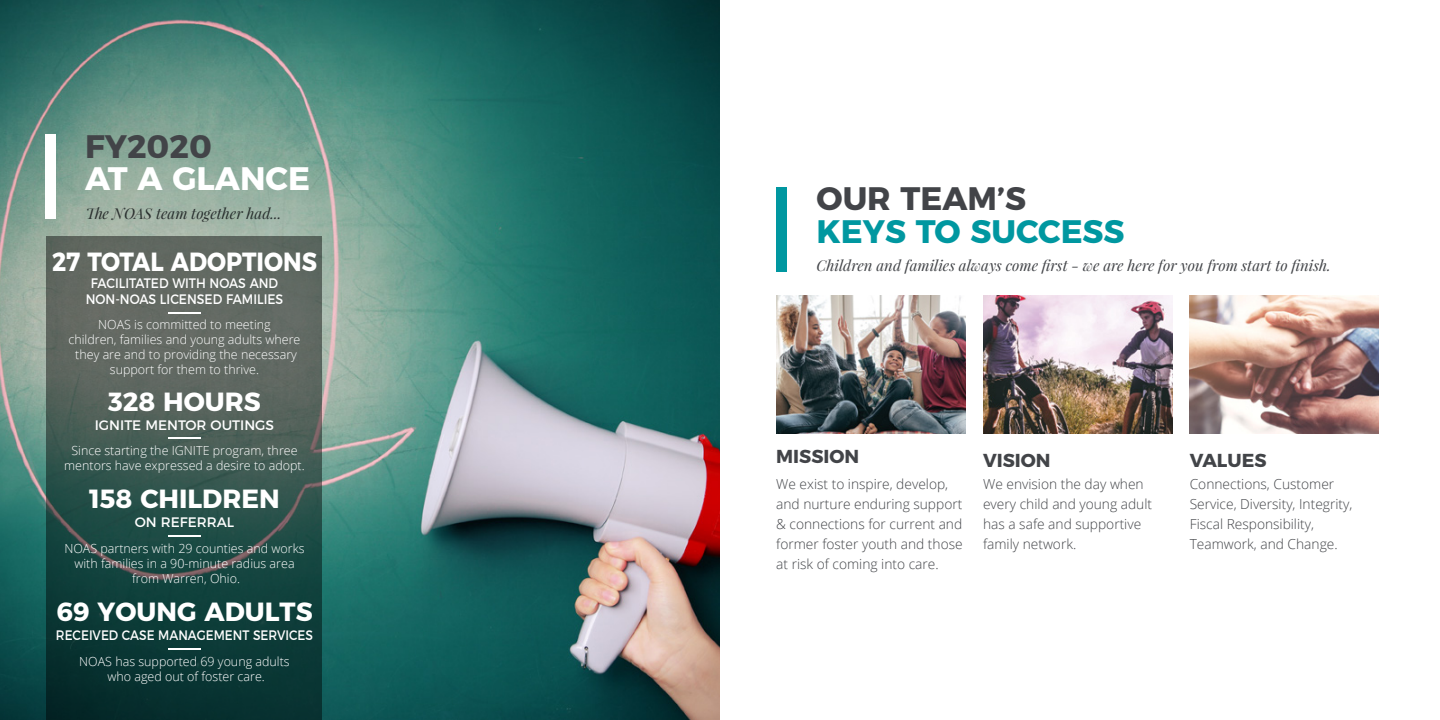
<style>
.page{position:relative;width:1440px;height:720px;background:#fff}
.page>*{position:absolute;margin:0;border:0;box-sizing:border-box;transform-origin:0 0}
.t1{font:700 32.5px "Montserrat";color:#424448}
.t2{font:700 32.5px "Montserrat";color:#0097a0}
.t3{font:700 32.5px "Montserrat";color:#fff}
.t4{font:700 26.25px "Montserrat";color:#fff}
.t5{font:700 26.25px "Montserrat";color:#fff;scale:.9 1}
.t6{font:700 18.75px "Montserrat";color:#424448}
.t7{font:italic 15px "Playfair Display";color:#424448}
.t8{font:300 13.75px/20px "Open Sans";color:#424448}
.t9{font:13.75px/16.5px "Montserrat";color:#fff;text-align:center;scale:.9 1}
.t10{font:13.75px "Montserrat";color:#fff;scale:.88 1}
.t11{font:13.75px "Montserrat";color:#fff}
.t12{font:300 12.5px/15px "Open Sans";color:#fff;text-align:center}
</style>
<div class="page">
<img style="left:0;top:0;width:720px;height:720px">
<img style="left:776px;top:295px;width:189px;height:138px">
<img style="left:1190px;top:295px;width:189px;height:138px">
<img style="left:983px;top:295px;width:189px;height:138px">
<div style="left:776px;top:187px;width:11px;height:85px;background:#0097a0"></div>
<div style="left:45px;top:135px;width:11px;height:84px;background:#fff"></div>
<svg style="left:47px;top:236px;width:275px;height:484px;background:#37524c"></svg>
<hr style="left:168px;top:312px;width:33px;height:2px;background:#fff">
<hr style="left:168px;top:437px;width:33px;height:2px;background:#fff">
<hr style="left:168px;top:535px;width:33px;height:2px;background:#fff">
<hr style="left:168px;top:648px;width:33px;height:2px;background:#fff">
<h1 class="t1" style="left:85px;top:119px;width:128px">FY2020</h1>
<h1 class="t3" style="left:85px;top:152px;width:226px">AT A GLANCE</h1>
<p class="t7" style="left:85px;top:203px;width:198px">The NOAS team together had...</p>
<h2 class="t5" style="left:52px;top:240px;width:296px">27 TOTAL ADOPTIONS</h2>
<p class="t9" style="left:86px;top:274px;width:221px">FACILITATED WITH NOAS AND<br>NON-NOAS LICENSED FAMILIES</p>
<p class="t12" style="left:68px;top:316px;width:234px">NOAS is committed to meeting<br>children, families and young adults where they are and to providing the necessary support for them to thrive.</p>
<h2 class="t4" style="left:108px;top:380px;width:154px">328 HOURS</h2>
<p class="t11" style="left:95px;top:414px;width:181px">IGNITE MENTOR OUTINGS</p>
<p class="t12" style="left:64px;top:443px;width:242px">Since starting the IGNITE program, three mentors have expressed a desire to adopt.</p>
<h2 class="t4" style="left:89px;top:478px;width:192px">158 CHILDREN</h2>
<p class="t11" style="left:135px;top:511px;width:101px">ON REFERRAL</p>
<p class="t12" style="left:64px;top:541px;width:242px">NOAS partners with 29 counties and works with families in a 90-minute radius area from Warren, Ohio.</p>
<h2 class="t4" style="left:56px;top:590px;width:258px">69 YOUNG ADULTS</h2>
<p class="t10" style="left:56px;top:624px;width:294px">RECEIVED CASE MANAGEMENT SERVICES</p>
<p class="t12" style="left:79px;top:654px;width:212px">NOAS has supported 69 young adults who aged out of foster care.</p>
<h1 class="t1" style="left:817px;top:172px;width:211px">OUR TEAM’S</h1>
<h1 class="t2" style="left:817px;top:204px;width:310px">KEYS TO SUCCESS</h1>
<p class="t7" style="left:817px;top:256px;width:516px">Children and families always come first - we are here for you from start to finish.</p>
<h3 class="t6" style="left:776px;top:441px;width:85px">MISSION</h3>
<p class="t8" style="left:776px;top:474px;width:188px">We exist to inspire, develop, and nurture enduring support &amp; connections for current and former foster youth and those at risk of coming into care.</p>
<h3 class="t6" style="left:983px;top:445px;width:69px">VISION</h3>
<p class="t8" style="left:983px;top:474px;width:171px">We envision the day when every child and young adult has a safe and supportive family network.</p>
<h3 class="t6" style="left:1190px;top:445px;width:78px">VALUES</h3>
<p class="t8" style="left:1190px;top:474px;width:164px">Connections, Customer<br>Service, Diversity, Integrity,<br>Fiscal Responsibility,<br>Teamwork, and Change.</p>
</div>
